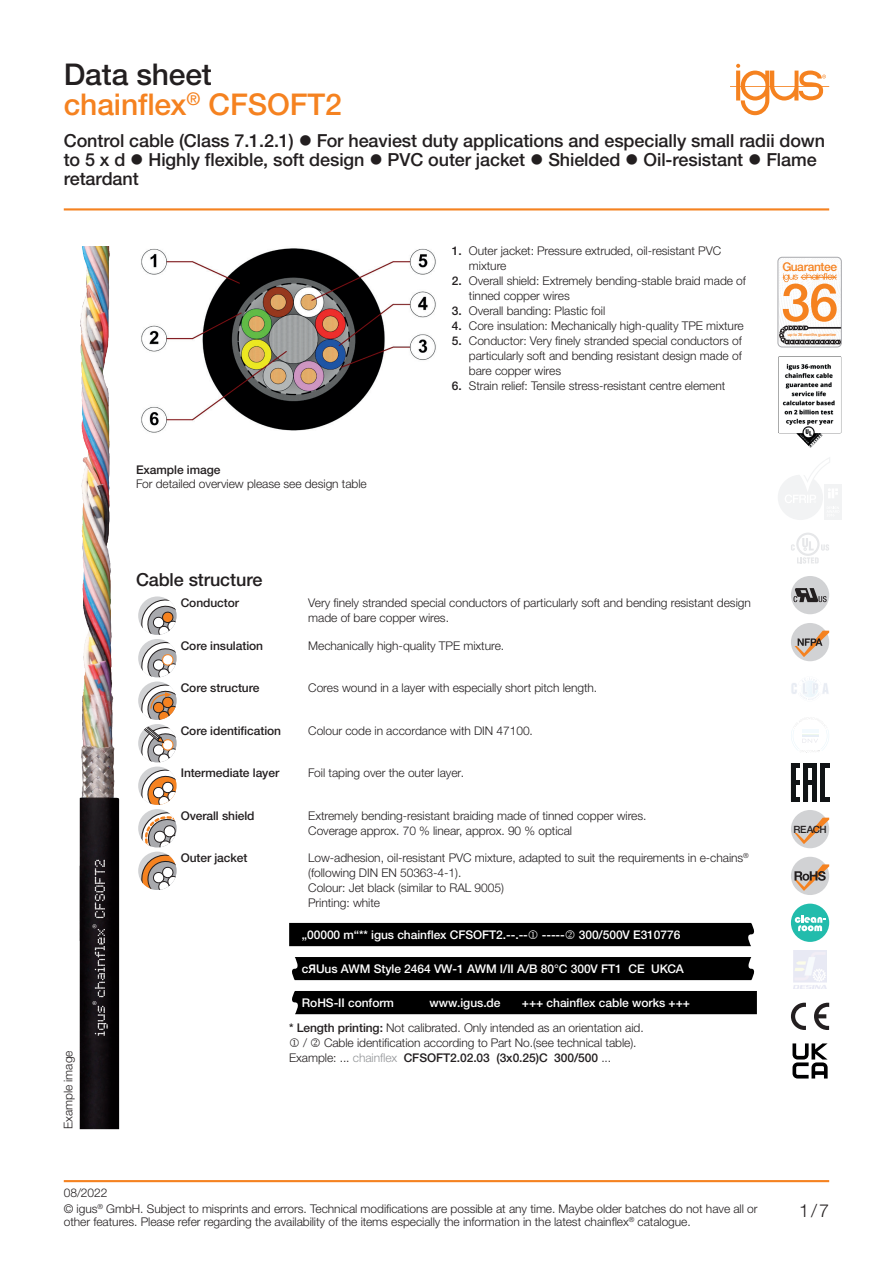
<style>
.page{position:relative;width:893px;height:1263px;background:#fff}
.page>*{position:absolute;margin:0;border:0;box-sizing:border-box;transform-origin:0 0}
.t1{font:500 30px "Helvetica Neue LTW1 G";letter-spacing:-.005em;color:#f58220}
.t2{font:500 30px "Helvetica Neue LTW1 G";letter-spacing:-.005em;color:#231f20}
.t3{font:500 18px/19.2px "Helvetica Neue LTW1 G";letter-spacing:-.005em;color:#231f20}
.t4{font:300 18px "Helvetica Neue LTW1 G";color:#231f20}
.t5{font:300 12px/15px "Helvetica Neue LTW1 G";letter-spacing:-.005em;color:#231f20}
.t6{font:500 12px "Helvetica Neue LTW1 G";letter-spacing:-.005em;color:#fff}
.t7{font:500 12px "Helvetica Neue LTW1 G";letter-spacing:-.005em;color:#231f20}
.t8{font:500 12px "Helvetica Neue LTW1 G";letter-spacing:-.03em;color:#f58220}
.t9{font:500 10.05px "Helvetica Neue LTW1 G";letter-spacing:-.05em;color:#231f20}
.t10{font:500 4.05px "Helvetica Neue LTW1 G";letter-spacing:-.02em;color:#f58220}
.s1{font-weight:500}
.s2{font-size:16.5px}
.s3{font-weight:500;color:#fff}
.s4{color:#939598}
</style>
<div class="page">
<svg style="left:730px;top:64px;width:99px;height:51px"></svg>
<hr style="left:64px;top:208px;width:765px;height:2px;background:#f58220">
<hr style="left:64px;top:1180px;width:765px;height:2px;background:#f58220">
<img style="left:79px;top:247px;width:41px;height:882px">
<img style="left:778px;top:257px;width:63px;height:90px">
<svg style="left:780px;top:273px;width:59px;height:71px"></svg>
<div style="left:778px;top:257px;width:63px;height:90px;border:1px solid #a8a9ad;border-radius:4px"></div>
<img style="left:778px;top:356px;width:63px;height:92px">
<div style="left:791px;top:904px;width:38px;height:38px;background:#22bcac;border-radius:50%"></div>
<svg style="left:795px;top:915px;width:31px;height:16px"></svg>
<div style="left:791px;top:810px;width:38px;height:38px;background:#d1d2d4;border-radius:50%"></div>
<svg style="left:795px;top:818px;width:34px;height:26px"></svg>
<div style="left:791px;top:576px;width:38px;height:38px;background:#d1d2d4;border-radius:50%"></div>
<svg style="left:793px;top:588px;width:34px;height:14px"></svg>
<div style="left:791px;top:857px;width:38px;height:38px;background:#d1d2d4;border-radius:50%"></div>
<svg style="left:794px;top:864px;width:35px;height:27px"></svg>
<div style="left:791px;top:623px;width:38px;height:38px;background:#d1d2d4;border-radius:50%"></div>
<svg style="left:795px;top:631px;width:34px;height:26px"></svg>
<svg style="left:791px;top:678px;width:38px;height:22px"></svg>
<img style="left:794px;top:950px;width:32px;height:39px">
<svg style="left:791px;top:718px;width:38px;height:35px"></svg>
<svg style="left:814px;top:1003px;width:15px;height:27px"></svg>
<svg style="left:791px;top:1003px;width:15px;height:27px"></svg>
<svg style="left:791px;top:763px;width:38px;height:38px"></svg>
<svg style="left:797px;top:557px;width:22px;height:7px"></svg>
<svg style="left:821px;top:544px;width:8px;height:7px"></svg>
<div style="left:796px;top:533px;width:23px;height:23px;background:#e6e7e9;border-radius:50%"></div>
<div style="left:798px;top:535px;width:19px;height:19px;background:#fff;border-radius:50%"></div>
<svg style="left:802px;top:538px;width:12px;height:12px"></svg>
<svg style="left:791px;top:544px;width:4px;height:7px"></svg>
<div style="left:824px;top:485px;width:17px;height:17px;background:#f2f3f4"></div>
<div style="left:824px;top:503px;width:17px;height:17px;background:#f2f3f4"></div>
<svg style="left:778px;top:457px;width:61px;height:63px"></svg>
<svg style="left:792px;top:1043px;width:36px;height:35px"></svg>
<img style="left:141px;top:248px;width:295px;height:185px">
<svg style="left:138px;top:596px;width:38px;height:39px"></svg>
<svg style="left:139px;top:597px;width:37px;height:293px"></svg>
<div style="left:292px;top:957px;width:463px;height:23px;background:#000"></div>
<div style="left:292px;top:991px;width:465px;height:23px;background:#000"></div>
<div style="left:289px;top:923px;width:466px;height:23px;background:#000"></div>
<h1 class="t2" style="left:64px;top:56px;width:150px">Data sheet</h1>
<h1 class="t1" style="left:64px;top:86px;width:279px">chainflex<sup>®</sup> CFSOFT2</h1>
<h2 class="t3" style="left:64px;top:131px;width:763px">Control cable (Class 7.1.2.1) ● For heaviest duty applications and especially small radii down to 5 x d ● Highly flexible, soft design ● PVC outer jacket ● Shielded ● Oil-resistant ● Flame retardant</h2>
<p class="t7" style="left:136px;top:463px;width:86px">Example image</p>
<p class="t5" style="left:136px;top:476px;width:232px">For detailed overview please see design table</p>
<p class="t5" style="left:469px;top:243px;width:254px;text-indent:-17px"><span class="s1">1.</span> Outer jacket: Pressure extruded, oil-resistant PVC mixture</p>
<p class="t5" style="left:469px;top:273px;width:279px;text-indent:-17px"><span class="s1">2.</span> Overall shield: Extremely bending-stable braid made of tinned copper wires</p>
<p class="t5" style="left:452px;top:303px;width:155px"><span class="s1">3.</span> Overall banding: Plastic foil</p>
<p class="t5" style="left:452px;top:318px;width:293px"><span class="s1">4.</span> Core insulation: Mechanically high-quality TPE mixture</p>
<p class="t5" style="left:469px;top:333px;width:274px;text-align:justify;text-indent:-17px"><span class="s1">5.</span> Conductor: Very finely stranded special conductors of particularly soft and bending resistant design made of bare copper wires</p>
<p class="t5" style="left:452px;top:378px;width:275px"><span class="s1">6.</span> Strain relief: Tensile stress-resistant centre element</p>
<p class="t8" style="left:782px;top:260px;width:56px">Guarantee</p>
<p class="t10" style="left:788px;top:332px;width:50px">up to 36 months guarantee</p>
<p class="t5" style="left:61px;top:1129px;width:80px;rotate:-90deg">Example image</p>
<p class="t5" style="left:64px;top:1185px;width:45px">08/2022</p>
<h2 class="t3" style="left:136px;top:570px;width:128px">Cable structure</h2>
<p class="t7" style="left:181px;top:596px;width:60px">Conductor</p>
<p class="t5" style="left:308px;top:595px;width:444px">Very finely stranded special conductors of particularly soft and bending resistant design made of bare copper wires.</p>
<p class="t7" style="left:181px;top:638px;width:84px">Core insulation</p>
<p class="t5" style="left:308px;top:638px;width:197px">Mechanically high-quality TPE mixture.</p>
<p class="t7" style="left:181px;top:681px;width:80px">Core structure</p>
<p class="t5" style="left:308px;top:680px;width:290px">Cores wound in a layer with especially short pitch length.</p>
<p class="t7" style="left:181px;top:723px;width:102px">Core identification</p>
<p class="t5" style="left:308px;top:723px;width:226px">Colour code in accordance with DIN 47100.</p>
<p class="t7" style="left:181px;top:766px;width:100px">Intermediate layer</p>
<p class="t5" style="left:308px;top:765px;width:157px">Foil taping over the outer layer.</p>
<p class="t7" style="left:181px;top:808px;width:75px">Overall shield</p>
<p class="t5" style="left:308px;top:808px;width:340px">Extremely bending-resistant braiding made of tinned copper wires.<br>Coverage approx. 70 % linear, approx. 90 % optical</p>
<p class="t7" style="left:181px;top:851px;width:68px">Outer jacket</p>
<p class="t5" style="left:308px;top:850px;width:442px">Low-adhesion, oil-resistant PVC mixture, adapted to suit the requirements in e-chains<sup>® </sup>(following DIN EN 50363-4-1).<br>Colour: Jet black (similar to RAL 9005)<br>Printing: white</p>
<p class="t6" style="left:302px;top:927px;width:380px">„00000 m“** igus chainflex CFSOFT2.--.-- ----- 300/500V E310776</p>
<p class="t6" style="left:302px;top:961px;width:384px">c<span class="s2">я</span>Uus AWM Style 2464 VW-1 AWM I/II A/B 80°C 300V FT1 CE UKCA</p>
<p class="t6" style="left:302px;top:995px;width:94px">RoHS-II conform</p>
<p class="t6" style="left:429px;top:995px;width:73px">www.igus.de</p>
<p class="t5" style="left:289px;top:990px;width:402px;line-height:25.5px;text-indent:233px"><span class="s3">+++ chainflex cable works +++ </span><span class="s1">* Length printing:</span> Not calibrated. Only intended as an orientation aid.</p>
<p class="t5" style="left:303px;top:1035px;width:5px">/</p>
<p class="t5" style="left:289px;top:1035px;width:349px;text-indent:35px">Cable identification according to Part No.(see technical table).<br>Example: ... <span class="s4">chainflex</span> <span class="s1">CFSOFT2.02.03 (3x0.25)C 300/500</span> ...</p>
<p class="t5" style="left:64px;top:1202px;width:695px;line-height:12.8px">© igus<sup>®</sup> GmbH. Subject to misprints and errors. Technical modifications are possible at any time. Maybe older batches do not have all or other features. Please refer regarding the availability of the items especially the information in the latest chainflex<sup>®</sup> catalogue.</p>
<p class="t9" style="left:794px;top:823px;width:34px">REACH</p>
<h2 class="t4" style="left:799px;top:1200px;width:32px">1/7</h2>
</div>
